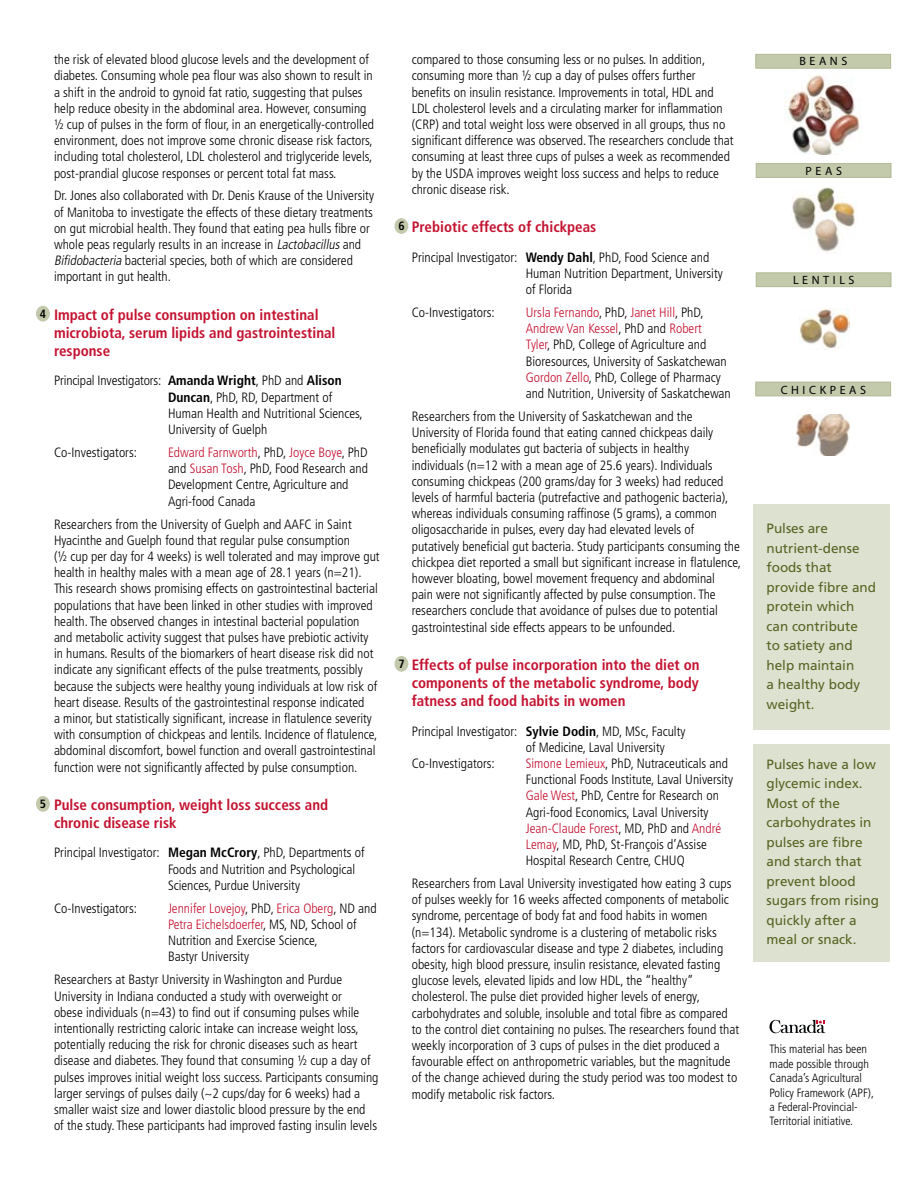
<style>
.page{position:relative;width:918px;height:1188px;background:#fff}
.page>*{position:absolute;margin:0;border:0;box-sizing:border-box;transform-origin:0 0}
.t1{font:700 condensed 15px/18px "Frutiger";color:#c41230}
.t2{font:300 condensed 13.5px/16.2px "Frutiger";color:#000}
.t3{font:13.5px/19.5px "Frutiger";color:#576423}
.t4{font:300 condensed 12px/14.4px "Frutiger";color:#000}
.Body_Text{font:12px "Myriad";letter-spacing:.3em;color:#000}
.t5{font:700 condensed 12px "Frutiger";color:#000}
.s1{font-style:italic}
.s2{font-weight:700}
.s3{color:#c41230}
</style>
<div class="page">
<div style="left:754px;top:504px;width:136px;height:225px;background:#dde1d0"></div>
<div style="left:36px;top:796px;width:14px;height:16px;background:#c3c9ab;border-radius:50%"></div>
<div style="left:394px;top:656px;width:14px;height:16px;background:#c3c9ab;border-radius:50%"></div>
<div style="left:36px;top:306px;width:14px;height:16px;background:#c3c9ab;border-radius:50%"></div>
<div style="left:394px;top:218px;width:14px;height:16px;background:#c3c9ab;border-radius:50%"></div>
<div style="left:754px;top:745px;width:136px;height:217px;background:#dde1d0"></div>
<svg style="left:770px;top:1020px;width:55px;height:13px"></svg>
<img style="left:784px;top:74px;width:78px;height:80px">
<img style="left:792px;top:186px;width:64px;height:68px">
<img style="left:800px;top:308px;width:50px;height:41px">
<img style="left:797px;top:414px;width:53px;height:41px">
<div style="left:755px;top:54px;width:136px;height:15px;background:#c3c9ab;border:1px solid #b1b994"></div>
<div style="left:756px;top:163px;width:135px;height:15px;background:#c3c9ab;border:1px solid #b1b994"></div>
<div style="left:756px;top:272px;width:135px;height:15px;background:#c3c9ab;border:1px solid #b1b994"></div>
<div style="left:755px;top:382px;width:136px;height:14px;background:#c3c9ab;border:1px solid #b1b994"></div>
<p class="t5" style="left:40px;top:307px;width:8px">4</p>
<p class="t5" style="left:40px;top:797px;width:8px">5</p>
<p class="t2" style="left:54px;top:52px;width:322px">the risk of elevated blood glucose levels and the development of diabetes. Consuming whole pea flour was also shown to result in a shift in the android to gynoid fat ratio, suggesting that pulses help reduce obesity in the abdominal area. However, consuming ½ cup of pulses in the form of flour, in an energetically-controlled environment, does not improve some chronic disease risk factors, including total cholesterol, LDL cholesterol and triglyceride levels, post-prandial glucose responses or percent total fat mass.</p>
<p class="t2" style="left:54px;top:188px;width:322px">Dr. Jones also collaborated with Dr. Denis Krause of the University of Manitoba to investigate the effects of these dietary treatments on gut microbial health. They found that eating pea hulls fibre or whole peas regularly results in an increase in <span class="s1">Lactobacillus</span>and <span class="s1">Bifidobacteria</span> bacterial species, both of which are considered important in gut health.</p>
<p class="t1" style="left:54px;top:306px;width:283px">Impact of pulse consumption on intestinal microbiota, serum lipids and gastrointestinal response</p>
<p class="t2" style="left:168px;top:373px;width:196px;text-indent:-114px">Principal Investigators: <span class="s2">Amanda Wright</span>, PhD and <span class="s2">Alison Duncan</span>, PhD, RD, Department of Human Health and Nutritional Sciences, University of Guelph</p>
<p class="t2" style="left:54px;top:444px;width:85px">Co-Investigators:</p>
<p class="t2" style="left:168px;top:444px;width:201px"><span class="s3">Edward Farnworth</span>, PhD, <span class="s3">Joyce Boye</span>, PhD and <span class="s3">Susan Tosh</span>, PhD, Food Research and Development Centre, Agriculture and Agri-food Canada</p>
<p class="t2" style="left:54px;top:516px;width:327px">Researchers from the University of Guelph and AAFC in Saint Hyacinthe and Guelph found that regular pulse consumption<br>(½ cup per day for 4 weeks) is well tolerated and may improve gut health in healthy males with a mean age of 28.1 years (n=21).<br>This research shows promising effects on gastrointestinal bacterial populations that have been linked in other studies with improved health. The observed changes in intestinal bacterial population and metabolic activity suggest that pulses have prebiotic activity in humans. Results of the biomarkers of heart disease risk did not indicate any significant effects of the pulse treatments, possibly because the subjects were healthy young individuals at low risk of heart disease. Results of the gastrointestinal response indicated<br>a minor, but statistically significant, increase in flatulence severity with consumption of chickpeas and lentils. Incidence of flatulence, abdominal discomfort, bowel function and overall gastrointestinal function were not significantly affected by pulse consumption.</p>
<p class="t1" style="left:54px;top:796px;width:276px">Pulse consumption, weight loss success and chronic disease risk</p>
<p class="t2" style="left:168px;top:845px;width:198px;text-indent:-114px">Principal Investigator: <span class="s2">Megan McCrory</span>, PhD, Departments of<br>Foods and Nutrition and Psychological<br>Sciences, Purdue University</p>
<p class="t2" style="left:54px;top:900px;width:85px">Co-Investigators:</p>
<p class="t2" style="left:168px;top:900px;width:210px"><span class="s3">Jennifer Lovejoy</span>, PhD, <span class="s3">Erica Oberg</span>, ND and <span class="s3">Petra Eichelsdoerfer</span>, MS, ND, School of Nutrition and Exercise Science,<br>Bastyr University</p>
<p class="t2" style="left:54px;top:972px;width:326px">Researchers at Bastyr University in Washington and Purdue University in Indiana conducted a study with overweight or<br>obese individuals (n=43) to find out if consuming pulses while intentionally restricting caloric intake can increase weight loss, potentially reducing the risk for chronic diseases such as heart disease and diabetes. They found that consuming ½ cup a day of pulses improves initial weight loss success. Participants consuming larger servings of pulses daily (~2 cups/day for 6 weeks) had a smaller waist size and lower diastolic blood pressure by the end of the study. These participants had improved fasting insulin levels</p>
<p class="t2" style="left:412px;top:52px;width:323px">compared to those consuming less or no pulses. In addition, consuming more than ½ cup a day of pulses offers further benefits on insulin resistance. Improvements in total, HDL and LDL cholesterol levels and a circulating marker for inflammation (CRP) and total weight loss were observed in all groups, thus no significant difference was observed. The researchers conclude that consuming at least three cups of pulses a week as recommended by the USDA improves weight loss success and helps to reduce chronic disease risk.</p>
<p class="t1" style="left:412px;top:218px;width:186px">Prebiotic effects of chickpeas</p>
<p class="t2" style="left:526px;top:249px;width:199px;text-indent:-114px">Principal Investigator: <span class="s2">Wendy Dahl</span>, PhD, Food Science and<br>Human Nutrition Department, University of Florida</p>
<p class="t2" style="left:412px;top:304px;width:85px">Co-Investigators:</p>
<p class="t2" style="left:526px;top:304px;width:203px"><span class="s3">Ursla Fernando</span>, PhD, <span class="s3">Janet Hill</span>, PhD, <span class="s3">Andrew Van Kessel</span>, PhD and <span class="s3">Robert Tyler</span>, PhD, College of Agriculture and Bioresources, University of Saskatchewan</p>
<p class="t2" style="left:526px;top:369px;width:207px"><span class="s3">Gordon Zello</span>, PhD, College of Pharmacy and Nutrition, University of Saskatchewan</p>
<p class="t2" style="left:412px;top:408px;width:331px">Researchers from the University of Saskatchewan and the University of Florida found that eating canned chickpeas daily beneficially modulates gut bacteria of subjects in healthy individuals (n=12 with a mean age of 25.6 years). Individuals consuming chickpeas (200 grams/day for 3 weeks) had reduced levels of harmful bacteria (putrefactive and pathogenic bacteria), whereas individuals consuming raffinose (5 grams), a common oligosaccharide in pulses, every day had elevated levels of putatively beneficial gut bacteria. Study participants consuming the chickpea diet reported a small but significant increase in flatulence, however bloating, bowel movement frequency and abdominal<br>pain were not significantly affected by pulse consumption. The researchers conclude that avoidance of pulses due to potential gastrointestinal side effects appears to be unfounded.</p>
<p class="t1" style="left:412px;top:656px;width:289px;text-align:justify">Effects of pulse incorporation into the diet on components of the metabolic syndrome, body fatness and food habits in women</p>
<p class="t2" style="left:526px;top:723px;width:161px;text-indent:-114px">Principal Investigator: <span class="s2">Sylvie Dodin</span>, MD, MSc, Faculty of Medicine, Laval University</p>
<p class="t2" style="left:412px;top:755px;width:85px">Co-Investigators:</p>
<p class="t2" style="left:526px;top:755px;width:209px"><span class="s3">Simone Lemieux</span>, PhD, Nutraceuticals and<br>Functional Foods Institute, Laval University</p>
<p class="t2" style="left:526px;top:788px;width:195px"><span class="s3">Gale West</span>, PhD, Centre for Research on<br>Agri-food Economics, Laval University</p>
<p class="t2" style="left:526px;top:820px;width:197px"><span class="s3">Jean-Claude Forest</span>, MD, PhD and <span class="s3">André<br>Lemay</span>, MD, PhD, St-François d’Assise<br>Hospital Research Centre, CHUQ</p>
<p class="t2" style="left:412px;top:875px;width:329px">Researchers from Laval University investigated how eating 3 cups of pulses weekly for 16 weeks affected components of metabolic syndrome, percentage of body fat and food habits in women (n=134). Metabolic syndrome is a clustering of metabolic risks factors for cardiovascular disease and type 2 diabetes, including obesity, high blood pressure, insulin resistance, elevated fasting glucose levels, elevated lipids and low HDL, the “healthy” cholesterol. The pulse diet provided higher levels of energy, carbohydrates and soluble, insoluble and total fibre as compared to the control diet containing no pulses. The researchers found that weekly incorporation of 3 cups of pulses in the diet produced a favourable effect on anthropometric variables, but the magnitude of the change achieved during the study period was too modest to modify metabolic risk factors.</p>
<p class="t5" style="left:398px;top:219px;width:8px">6</p>
<p class="t5" style="left:398px;top:657px;width:8px">7</p>
<p class="Body_Text" style="left:799px;top:55px;width:49px">BEANS</p>
<p class="Body_Text" style="left:806px;top:165px;width:38px">PEAS</p>
<p class="Body_Text" style="left:793px;top:274px;width:63px">LENTILS</p>
<p class="Body_Text" style="left:781px;top:384px;width:87px">CHICKPEAS</p>
<p class="t3" style="left:766px;top:519px;width:111px">Pulses are nutrient-dense foods that provide fibre and protein which can contribute<br>to satiety and help maintain<br>a healthy body weight.</p>
<p class="t3" style="left:766px;top:754px;width:114px">Pulses have a low glycemic index.<br>Most of the carbohydrates in pulses are fibre and starch that prevent blood sugars from rising quickly after a meal or snack.</p>
<p class="t4" style="left:770px;top:1042px;width:106px">This material has been made possible through<br>Canada’s Agricultural<br>Policy Framework (APF), a Federal-Provincial-<br>Territorial initiative.</p>
</div>
